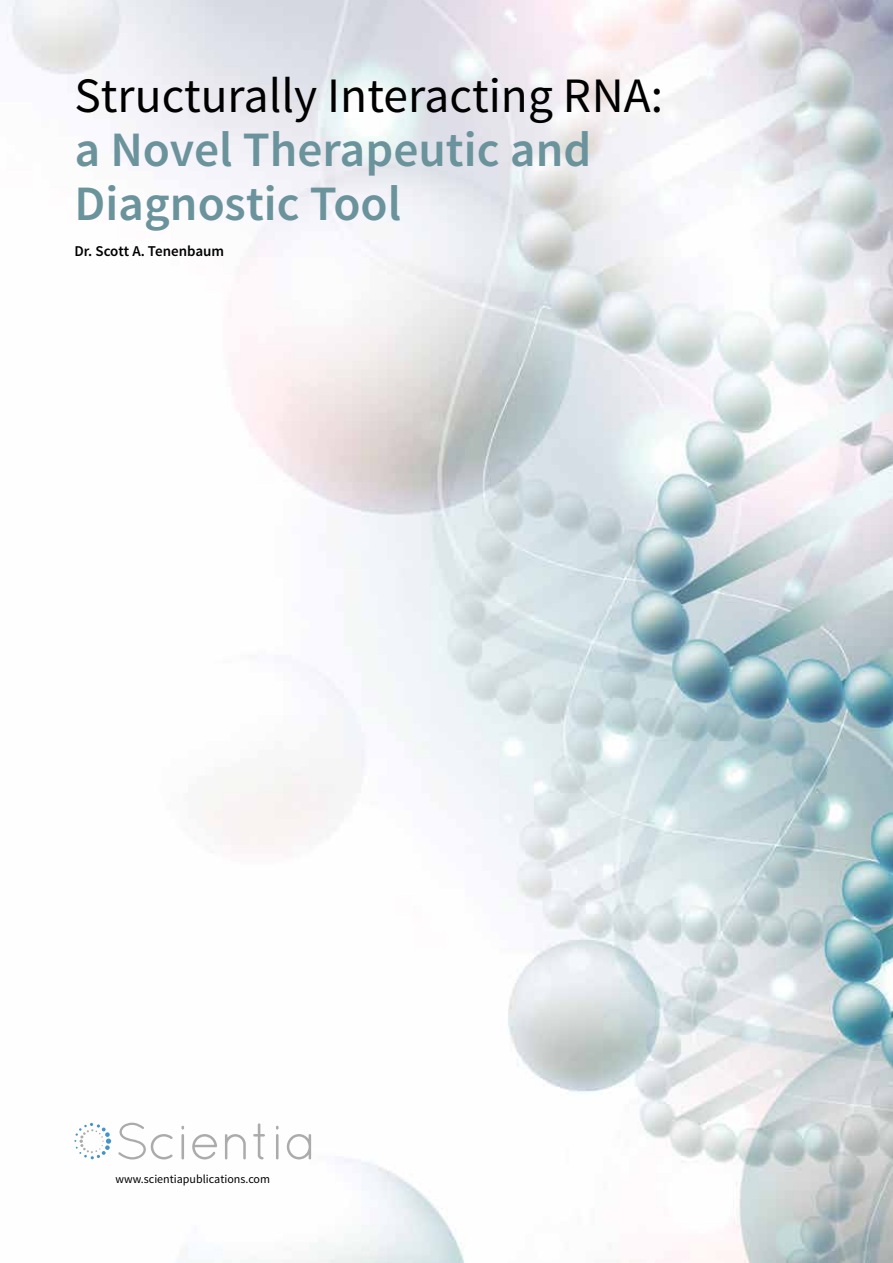
<style>
.page{position:relative;width:893px;height:1263px;background:#fff}
.page>*{position:absolute;margin:0;border:0;box-sizing:border-box;transform-origin:0 0}
.t1{font:600 49.5px/54px "Source Sans Pro";color:#6b939c}
.t2{font:49.5px "Source Sans Pro";color:#000}
.t3{font:600 15px "Source Sans Pro";color:#000}
.t4{font:12px "Source Sans Pro";color:#000}
</style>
<div class="page">
<img style="left:0;top:0;width:893px;height:1263px">
<svg style="left:74px;top:1123px;width:37px;height:36px"></svg>
<svg style="left:118px;top:1123px;width:55px;height:36px"></svg>
<hr style="left:181px;top:1134px;width:3px;height:25px;background:#ababad">
<svg style="left:192px;top:1134px;width:25px;height:25px"></svg>
<svg style="left:225px;top:1134px;width:21px;height:25px"></svg>
<svg style="left:253px;top:1123px;width:12px;height:36px"></svg>
<hr style="left:276px;top:1134px;width:3px;height:25px;background:#ababad">
<svg style="left:287px;top:1134px;width:24px;height:25px"></svg>
<p class="t2" style="left:74px;top:64px;width:590px">Structurally Interacting RNA:</p>
<p class="t1" style="left:74px;top:123px;width:518px">a Novel Therapeutic and<br>Diagnostic Tool</p>
<p class="t3" style="left:74px;top:241px;width:151px">Dr. Scott A. Tenenbaum</p>
<p class="t4" style="left:116px;top:1171px;width:156px">www.scientiapublications.com</p>
</div>
